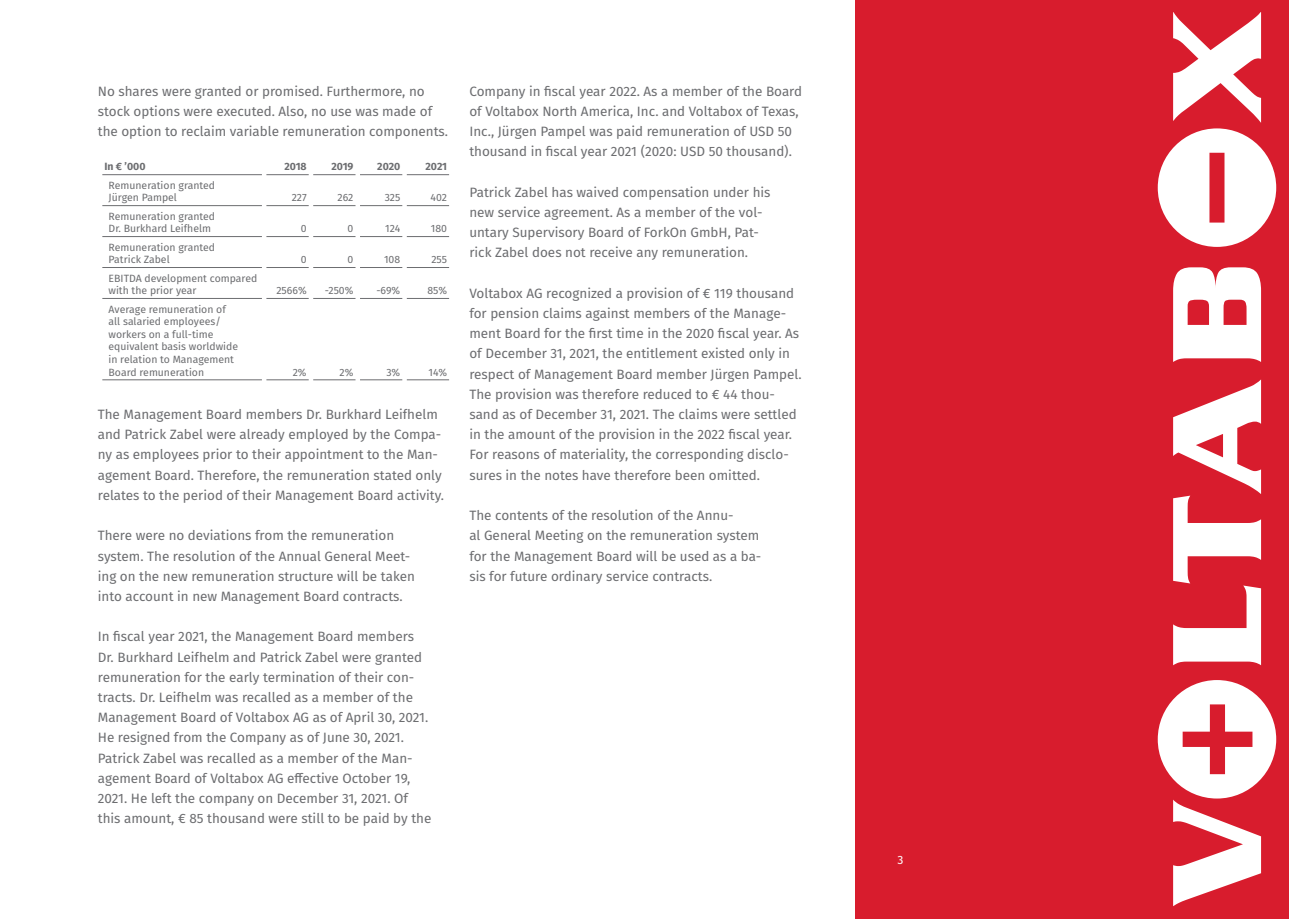
<style>
.page{position:relative;width:1289px;height:919px;background:#fff}
.page>*{position:absolute;margin:0;border:0;box-sizing:border-box;transform-origin:0 0}
.t1{font:13.5px/20.2px "Fira Sans";color:#6c6d70}
.t2{font:12px "Fira Sans";color:#fff}
.t3{font:10.5px/12.6px "Fira Sans";color:#6c6d70}
.t4{font:700 10.5px "Fira Sans";color:#6c6d70}
</style>
<div class="page">
<div style="left:855px;top:0;width:433px;height:918px;background:#d81c2d"></div>
<svg style="left:1173px;top:380px;width:87px;height:285px"></svg>
<svg style="left:1173px;top:267px;width:87px;height:95px"></svg>
<svg style="left:1157px;top:680px;width:119px;height:226px"></svg>
<svg style="left:1157px;top:13px;width:119px;height:234px"></svg>
<hr style="left:102px;top:174px;width:160px;height:1px;background:#6c6d70">
<hr style="left:266px;top:174px;width:43px;height:1px;background:#6c6d70">
<hr style="left:313px;top:174px;width:42px;height:1px;background:#6c6d70">
<hr style="left:360px;top:174px;width:42px;height:1px;background:#6c6d70">
<hr style="left:407px;top:174px;width:42px;height:1px;background:#6c6d70">
<hr style="left:102px;top:205px;width:160px;height:1px;background:#6c6d70">
<hr style="left:266px;top:205px;width:43px;height:1px;background:#6c6d70">
<hr style="left:313px;top:205px;width:42px;height:1px;background:#6c6d70">
<hr style="left:360px;top:205px;width:42px;height:1px;background:#6c6d70">
<hr style="left:407px;top:205px;width:42px;height:1px;background:#6c6d70">
<hr style="left:102px;top:236px;width:160px;height:1px;background:#6c6d70">
<hr style="left:266px;top:236px;width:43px;height:1px;background:#6c6d70">
<hr style="left:313px;top:236px;width:42px;height:1px;background:#6c6d70">
<hr style="left:360px;top:236px;width:42px;height:1px;background:#6c6d70">
<hr style="left:407px;top:236px;width:42px;height:1px;background:#6c6d70">
<hr style="left:102px;top:267px;width:160px;height:1px;background:#6c6d70">
<hr style="left:266px;top:267px;width:43px;height:1px;background:#6c6d70">
<hr style="left:313px;top:267px;width:42px;height:1px;background:#6c6d70">
<hr style="left:360px;top:267px;width:42px;height:1px;background:#6c6d70">
<hr style="left:407px;top:267px;width:42px;height:1px;background:#6c6d70">
<hr style="left:102px;top:298px;width:160px;height:1px;background:#6c6d70">
<hr style="left:266px;top:298px;width:43px;height:1px;background:#6c6d70">
<hr style="left:313px;top:298px;width:42px;height:1px;background:#6c6d70">
<hr style="left:360px;top:298px;width:42px;height:1px;background:#6c6d70">
<hr style="left:407px;top:298px;width:42px;height:1px;background:#6c6d70">
<hr style="left:102px;top:379px;width:160px;height:1px;background:#6c6d70">
<hr style="left:266px;top:379px;width:43px;height:1px;background:#6c6d70">
<hr style="left:313px;top:379px;width:42px;height:1px;background:#6c6d70">
<hr style="left:360px;top:379px;width:42px;height:1px;background:#6c6d70">
<hr style="left:407px;top:379px;width:42px;height:1px;background:#6c6d70">
<p class="t1" style="left:98px;top:80px;width:352px">No shares were granted or promised. Furthermore, no stock options were executed. Also, no use was made of the option to reclaim variable remuneration components.</p>
<p class="t4" style="left:104px;top:158px;width:43px">In € ’000</p>
<p class="t4" style="left:284px;top:158px;width:24px">2018</p>
<p class="t4" style="left:331px;top:158px;width:24px">2019</p>
<p class="t4" style="left:377px;top:158px;width:25px">2020</p>
<p class="t4" style="left:425px;top:158px;width:23px">2021</p>
<p class="t3" style="left:109px;top:178px;width:108px">Remuneration granted<br>Jürgen Pampel</p>
<p class="t3" style="left:292px;top:191px;width:16px">227</p>
<p class="t3" style="left:337px;top:191px;width:17px">262</p>
<p class="t3" style="left:385px;top:191px;width:17px">325</p>
<p class="t3" style="left:430px;top:191px;width:18px">402</p>
<p class="t3" style="left:109px;top:209px;width:108px">Remuneration granted<br>Dr. Burkhard Leifhelm</p>
<p class="t3" style="left:109px;top:240px;width:108px">Remuneration granted<br>Patrick Zabel</p>
<p class="t3" style="left:109px;top:271px;width:150px">EBITDA development compared with the prior year</p>
<p class="t3" style="left:301px;top:222px;width:7px">0</p>
<p class="t3" style="left:347px;top:222px;width:7px">0</p>
<p class="t3" style="left:385px;top:222px;width:17px">124</p>
<p class="t3" style="left:431px;top:222px;width:18px">180</p>
<p class="t3" style="left:301px;top:253px;width:7px">0</p>
<p class="t3" style="left:347px;top:253px;width:7px">0</p>
<p class="t3" style="left:384px;top:253px;width:18px">108</p>
<p class="t3" style="left:431px;top:253px;width:17px">255</p>
<p class="t3" style="left:276px;top:284px;width:32px">2566%</p>
<p class="t3" style="left:325px;top:284px;width:30px">-250%</p>
<p class="t3" style="left:376px;top:284px;width:25px">-69%</p>
<p class="t3" style="left:427px;top:284px;width:21px">85%</p>
<p class="t3" style="left:108px;top:302px;width:131px">Average remuneration of all salaried employees/ workers on a full-time equivalent basis worldwide in relation to Management<br>Board remuneration</p>
<p class="t3" style="left:293px;top:365px;width:15px">2%</p>
<p class="t3" style="left:339px;top:365px;width:15px">2%</p>
<p class="t3" style="left:386px;top:365px;width:15px">3%</p>
<p class="t3" style="left:428px;top:365px;width:20px">14%</p>
<p class="t1" style="left:98px;top:404px;width:348px">The Management Board members Dr. Burkhard Leifhelm and Patrick Zabel were already employed by the Compa&shy;ny as employees prior to their appointment to the Man&shy;agement Board. Therefore, the remuneration stated only relates to the period of their Management Board activity.</p>
<p class="t1" style="left:98px;top:525px;width:319px">There were no deviations from the remuneration system. The resolution of the Annual General Meet&shy;ing on the new remuneration structure will be taken into account in new Management Board contracts.</p>
<p class="t1" style="left:98px;top:626px;width:335px">In fiscal year 2021, the Management Board members Dr. Burkhard Leifhelm and Patrick Zabel were granted remuneration for the early termination of their con&shy;tracts. Dr. Leifhelm was recalled as a member of the Management Board of Voltabox AG as of April 30, 2021.<br>He resigned from the Company as of June 30, 2021.<br>Patrick Zabel was recalled as a member of the Man&shy;agement Board of Voltabox AG effective October 19, 2021. He left the company on December 31, 2021. Of this amount, € 85 thousand were still to be paid by the</p>
<p class="t1" style="left:469px;top:80px;width:334px">Company in fiscal year 2022. As a member of the Board of Voltabox North America, Inc. and Voltabox of Texas, Inc., Jürgen Pampel was paid remuneration of USD 50 thousand in fiscal year 2021 (2020: USD 50 thousand).</p>
<p class="t1" style="left:469px;top:181px;width:302px">Patrick Zabel has waived compensation under his new service agreement. As a member of the vol&shy;untary Supervisory Board of ForkOn GmbH, Pat&shy;rick Zabel does not receive any remuneration.</p>
<p class="t1" style="left:469px;top:282px;width:334px">Voltabox AG recognized a provision of € 119 thousand for pension claims against members of the Manage&shy;ment Board for the first time in the 2020 fiscal year. As of December 31, 2021, the entitlement existed only in respect of Management Board member Jürgen Pampel.<br>The provision was therefore reduced to € 44 thou&shy;sand as of December 31, 2021. The claims were settled in the amount of the provision in the 2022 fiscal year.<br>For reasons of materiality, the corresponding disclo&shy;sures in the notes have therefore been omitted.</p>
<p class="t1" style="left:469px;top:505px;width:293px">The contents of the resolution of the Annu-<br>al General Meeting on the remuneration system for the Management Board will be used as a ba&shy;sis for future ordinary service contracts.</p>
<p class="t2" style="left:897px;top:850px;width:7px">3</p>
</div>
